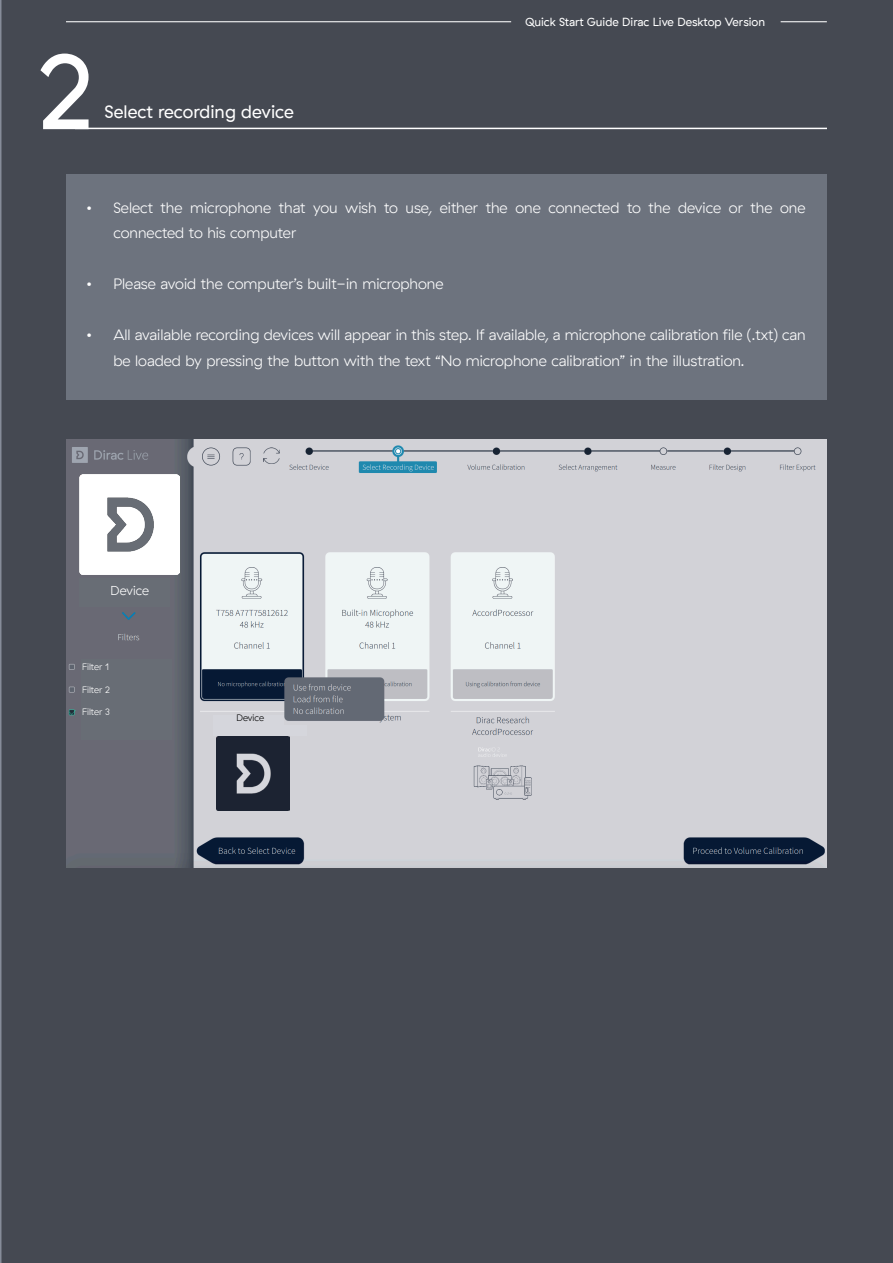
<style>
.page{position:relative;width:893px;height:1263px;background:#454952}
.page>*{position:absolute;margin:0;border:0;box-sizing:border-box;transform-origin:0 0}
.t1{font:108px "GT Haptik";color:#fff}
.t2{font:18px "GT Haptik";color:#fff}
.t3{font:300 15px/25.5px "GT Haptik";color:#fff}
.t4{font:300 12.9px "GT Haptik";color:#fff}
.t5{font:11.7px "GT Haptik";color:#fff}
.t6{font:300 9.3px "GT Haptik";color:#fff}
.t7{font:300 9.3px "GT Haptik";color:#000}
</style>
<div class="page">
<div style="left:66px;top:174px;width:761px;height:225px;background:#6d737e"></div>
<hr style="left:75px;top:128px;width:752px;height:1px;background:#fff">
<hr style="left:66px;top:21px;width:445px;height:1px;background:#fff">
<hr style="left:781px;top:21px;width:46px;height:1px;background:#fff">
<img style="left:66px;top:439px;width:761px;height:428px">
<div style="left:80px;top:578px;width:90px;height:28px;background:#686d75"></div>
<img style="left:213px;top:715px;width:71px;height:20px">
<img style="left:80px;top:474px;width:99px;height:101px">
<img style="left:216px;top:737px;width:74px;height:74px">
<img style="left:278px;top:726px;width:28px;height:9px">
<div style="left:81px;top:660px;width:90px;height:79px;background:#686d75"></div>
<p class="t1" style="left:37px;top:29px;width:60px">2</p>
<p class="t2" style="left:104px;top:101px;width:191px">Select recording device</p>
<p class="t5" style="left:525px;top:15px;width:242px">Quick Start Guide Dirac Live Desktop Version</p>
<p class="t3" style="left:113px;top:195px;width:694px;text-indent:-27px">• Select the microphone that you wish to use, either the one connected to the device or the one connected to his computer</p>
<p class="t3" style="left:86px;top:272px;width:359px">• Please avoid the computer’s built-in microphone</p>
<p class="t3" style="left:113px;top:323px;width:694px;text-indent:-27px">• All available recording devices will appear in this step. If available, a microphone calibration file (.txt) can be loaded by pressing the button with the text “No microphone calibration” in the illustration.</p>
<p class="t4" style="left:111px;top:583px;width:40px">Device</p>
<p class="t6" style="left:82px;top:662px;width:29px">Filter 1</p>
<p class="t6" style="left:82px;top:684px;width:30px">Filter 2</p>
<p class="t6" style="left:82px;top:707px;width:29px">Filter 3</p>
<p class="t7" style="left:236px;top:713px;width:29px">Device</p>
</div>
